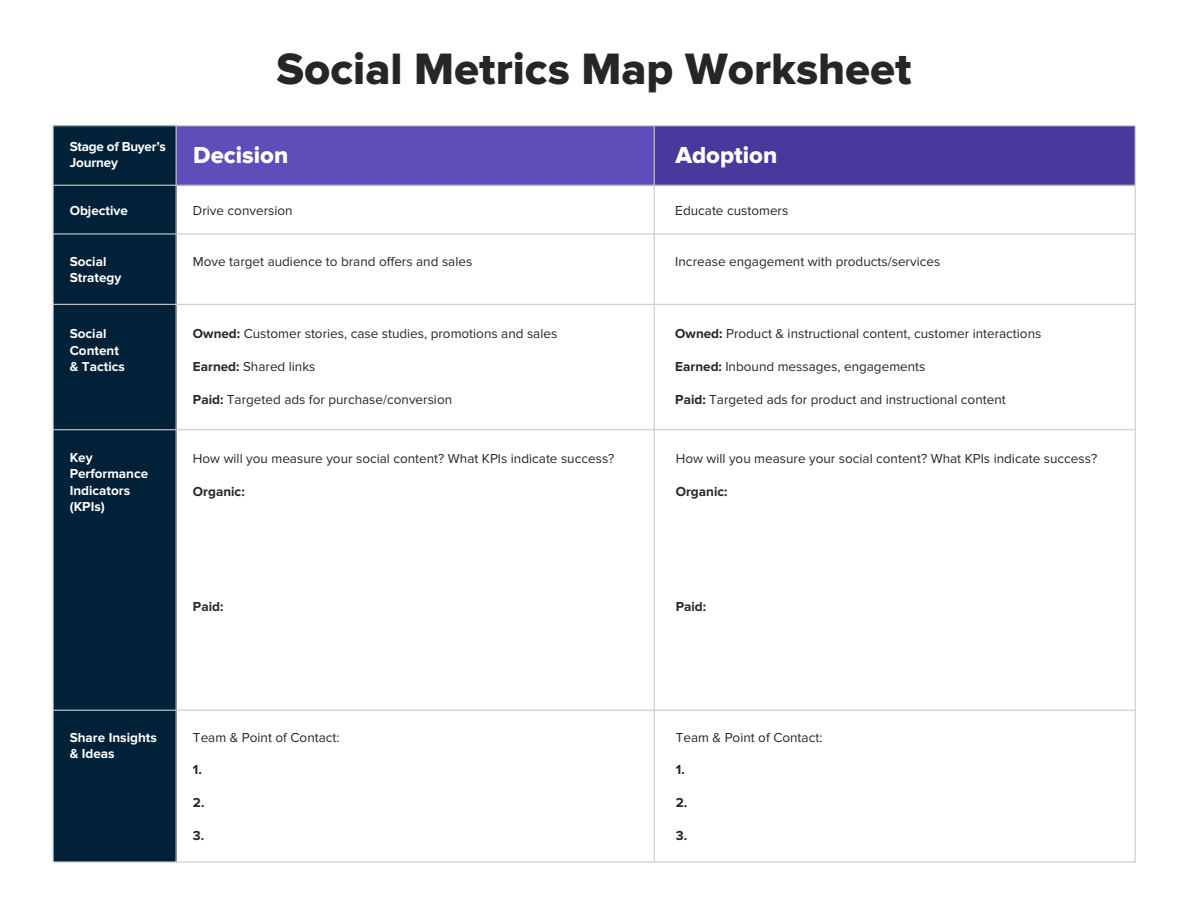
<style>
.page{position:relative;width:1188px;height:918px;background:#fff}
.page>*{position:absolute;margin:0;border:0;box-sizing:border-box;transform-origin:0 0}
.t1{font:45.6px "Proxima Nova Extrabld";color:#252626}
.t2{font:24px "Proxima Nova Extrabld";color:#fff}
.t3{font:13.5px "Proxima Nova";color:#252626}
.t4{font:700 13.5px/16.5px "Proxima Nova";color:#fff}
.t5{font:700 13.5px "Proxima Nova";color:#252626}
.t6{font:700 13.5px/16.5px "Proxima Nova";letter-spacing:-.02em;color:#fff}
.s1{font-weight:700}
</style>
<div class="page">
<div style="left:53px;top:126px;width:123px;height:736px;background:#002138"></div>
<div style="left:176px;top:126px;width:478px;height:60px;background:#5e4eba"></div>
<div style="left:655px;top:126px;width:480px;height:60px;background:#483a9c"></div>
<hr style="left:176px;top:125px;width:1px;height:737px;background:#c8cccc">
<hr style="left:53px;top:185px;width:1082px;height:1px;background:#c8cccc">
<hr style="left:53px;top:233px;width:1082px;height:2px;background:#c8cccc">
<hr style="left:53px;top:304px;width:1082px;height:1px;background:#c8cccc">
<hr style="left:53px;top:429px;width:1082px;height:1px;background:#c8cccc">
<hr style="left:53px;top:710px;width:1082px;height:1px;background:#c8cccc">
<hr style="left:654px;top:125px;width:1px;height:737px;background:#c8cccc">
<p class="t6" style="left:70px;top:138px;width:98px">Stage of Buyer’s<br>Journey</p>
<p class="t4" style="left:70px;top:203px;width:60px">Objective</p>
<p class="t4" style="left:70px;top:253px;width:53px">Social<br>Strategy</p>
<p class="t4" style="left:70px;top:326px;width:57px">Social<br>Content &amp; Tactics</p>
<p class="t4" style="left:70px;top:449px;width:80px">Key<br>Performance<br>Indicators (KPIs)</p>
<h1 class="t1" style="left:277px;top:48px;width:637px">Social Metrics Map Worksheet</h1>
<h2 class="t2" style="left:193px;top:144px;width:97px">Decision</h2>
<h2 class="t2" style="left:675px;top:144px;width:103px">Adoption</h2>
<p class="t3" style="left:193px;top:203px;width:101px">Drive conversion</p>
<p class="t3" style="left:675px;top:203px;width:115px">Educate customers</p>
<p class="t3" style="left:193px;top:253px;width:281px">Move target audience to brand offers and sales</p>
<p class="t3" style="left:675px;top:253px;width:266px">Increase engagement with products/services</p>
<p class="t3" style="left:193px;top:326px;width:366px"><span class="s1">Owned:</span> Customer stories, case studies, promotions and sales</p>
<p class="t3" style="left:193px;top:359px;width:124px"><span class="s1">Earned:</span> Shared links</p>
<p class="t3" style="left:193px;top:392px;width:261px"><span class="s1">Paid:</span> Targeted ads for purchase/conversion</p>
<p class="t3" style="left:675px;top:326px;width:368px"><span class="s1">Owned:</span> Product &amp; instructional content, customer interactions</p>
<p class="t3" style="left:675px;top:359px;width:252px"><span class="s1">Earned:</span> Inbound messages, engagements</p>
<p class="t3" style="left:675px;top:392px;width:332px"><span class="s1">Paid:</span> Targeted ads for product and instructional content</p>
<p class="t3" style="left:193px;top:451px;width:423px">How will you measure your social content? What KPIs indicate success?</p>
<p class="t5" style="left:193px;top:484px;width:53px">Organic:</p>
<p class="t3" style="left:676px;top:451px;width:423px">How will you measure your social content? What KPIs indicate success?</p>
<p class="t5" style="left:676px;top:484px;width:53px">Organic:</p>
<p class="t5" style="left:193px;top:599px;width:32px">Paid:</p>
<p class="t5" style="left:676px;top:599px;width:32px">Paid:</p>
<p class="t4" style="left:70px;top:729px;width:89px">Share Insights &amp; Ideas</p>
<p class="t3" style="left:193px;top:729px;width:148px">Team &amp; Point of Contact:</p>
<p class="t5" style="left:193px;top:762px;width:11px">1.</p>
<p class="t5" style="left:193px;top:795px;width:13px">2.</p>
<p class="t5" style="left:193px;top:828px;width:13px">3.</p>
<p class="t3" style="left:676px;top:729px;width:148px">Team &amp; Point of Contact:</p>
<p class="t5" style="left:676px;top:762px;width:11px">1.</p>
<p class="t5" style="left:676px;top:795px;width:13px">2.</p>
<p class="t5" style="left:676px;top:828px;width:13px">3.</p>
</div>
